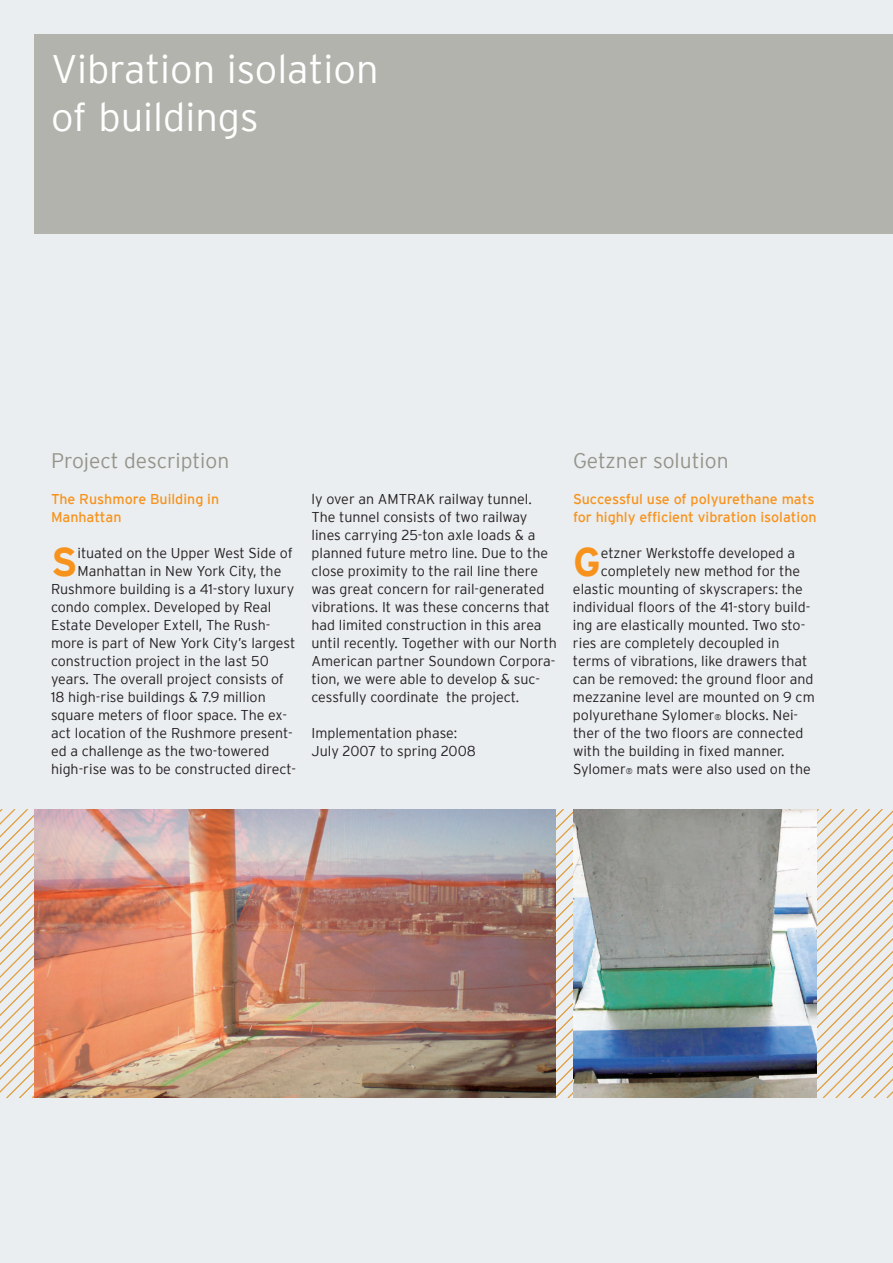
<style>
.page{position:relative;width:893px;height:1263px;background:#ebeef0}
.page>*{position:absolute;margin:0;border:0;box-sizing:border-box;transform-origin:0 0}
.t1{font:700 39.9px "Interstate";color:#f7931d}
.t2{font:300 39.75px/48px "Interstate";color:#fff}
.t3{font:300 21px "Interstate";color:#94948a}
.t4{font:300 14.25px/18px "Interstate";color:#231f20}
.t5{font:14.25px/18px "Interstate";color:#f7931d}
.s1{font-size:8.25px}
</style>
<div class="page">
<div style="left:34px;top:34px;width:859px;height:200px;background:#b2b3ac"></div>
<svg style="left:561px;top:810px;width:12px;height:288px"></svg>
<svg style="left:816px;top:810px;width:77px;height:288px"></svg>
<img style="left:34px;top:810px;width:522px;height:288px">
<img style="left:573px;top:810px;width:243px;height:288px">
<h2 class="t2" style="left:51px;top:47px;width:329px">Vibration isolation of buildings</h2>
<h3 class="t3" style="left:51px;top:451px;width:180px">Project description</h3>
<p class="t5" style="left:51px;top:491px;width:170px">The Rushmore Building in<br>Manhattan</p>
<h1 class="t1" style="left:51px;top:547px;width:28px">S</h1>
<p class="t4" style="left:77px;top:544px;width:217px">ituated on the Upper West Side of</p>
<p class="t4" style="left:77px;top:562px;width:205px">Manhattan in New York City, the</p>
<p class="t4" style="left:51px;top:580px;width:245px">Rushmore building is a 41-story luxury</p>
<p class="t4" style="left:51px;top:598px;width:222px">condo complex. Developed by Real</p>
<p class="t4" style="left:51px;top:616px;width:221px">Estate Developer Extell, The Rush-</p>
<p class="t4" style="left:51px;top:634px;width:246px">more is part of New York City’s largest</p>
<p class="t4" style="left:51px;top:652px;width:219px">construction project in the last 50</p>
<p class="t4" style="left:51px;top:670px;width:234px">years. The overall project consists of</p>
<p class="t4" style="left:51px;top:688px;width:216px">18 high-rise buildings &amp; 7.9 million</p>
<p class="t4" style="left:51px;top:706px;width:237px">square meters of loor space. The ex-</p>
<p class="t4" style="left:51px;top:724px;width:243px">act location of the Rushmore present-</p>
<p class="t4" style="left:51px;top:742px;width:220px">ed a challenge as the two-towered</p>
<p class="t4" style="left:51px;top:760px;width:247px">high-rise was to be constructed direct-</p>
<p class="t4" style="left:311px;top:490px;width:247px">ly over an AMTRAK railway tunnel.<br>The tunnel consists of two railway lines carrying 25-ton axle loads &amp; a planned future metro line. Due to the close proximity to the rail line there was great concern for rail-generated vibrations. It was these concerns that had limited construction in this area until recently. Together with our North American partner Soundown Corpora&shy;tion, we were able to develop &amp; suc&shy;cessfully coordinate the project.</p>
<p class="t4" style="left:311px;top:724px;width:166px">Implementation phase:<br>July 2007 to spring 2008</p>
<h3 class="t3" style="left:573px;top:451px;width:157px">Getzner solution</h3>
<p class="t5" style="left:573px;top:491px;width:245px">Successful use of polyurethane mats for highly efficient vibration isolation</p>
<h1 class="t1" style="left:573px;top:547px;width:29px">G</h1>
<p class="t4" style="left:601px;top:544px;width:196px">etzner Werkstoffe developed a</p>
<p class="t4" style="left:601px;top:562px;width:201px">completely new method for the</p>
<p class="t4" style="left:573px;top:580px;width:231px">elastic mounting of skyscrapers: the</p>
<p class="t4" style="left:573px;top:598px;width:239px">individual loors of the 41-story build-</p>
<p class="t4" style="left:573px;top:616px;width:234px">ing are elastically mounted. Two sto-</p>
<p class="t4" style="left:573px;top:634px;width:208px">ries are completely decoupled in</p>
<p class="t4" style="left:573px;top:652px;width:236px">terms of vibrations, like drawers that</p>
<p class="t4" style="left:573px;top:670px;width:242px">can be removed: the ground loor and</p>
<p class="t4" style="left:573px;top:688px;width:243px">mezzanine level are mounted on 9 cm</p>
<p class="t4" style="left:573px;top:706px;width:227px">polyurethane Sylomer<span class="s1">®</span> blocks. Nei-</p>
<p class="t4" style="left:573px;top:724px;width:232px">ther of the two loors are connected</p>
<p class="t4" style="left:573px;top:742px;width:213px">with the building in ixed manner.</p>
<p class="t4" style="left:573px;top:760px;width:239px">Sylomer<span class="s1">®</span> mats were also used on the</p>
</div>
